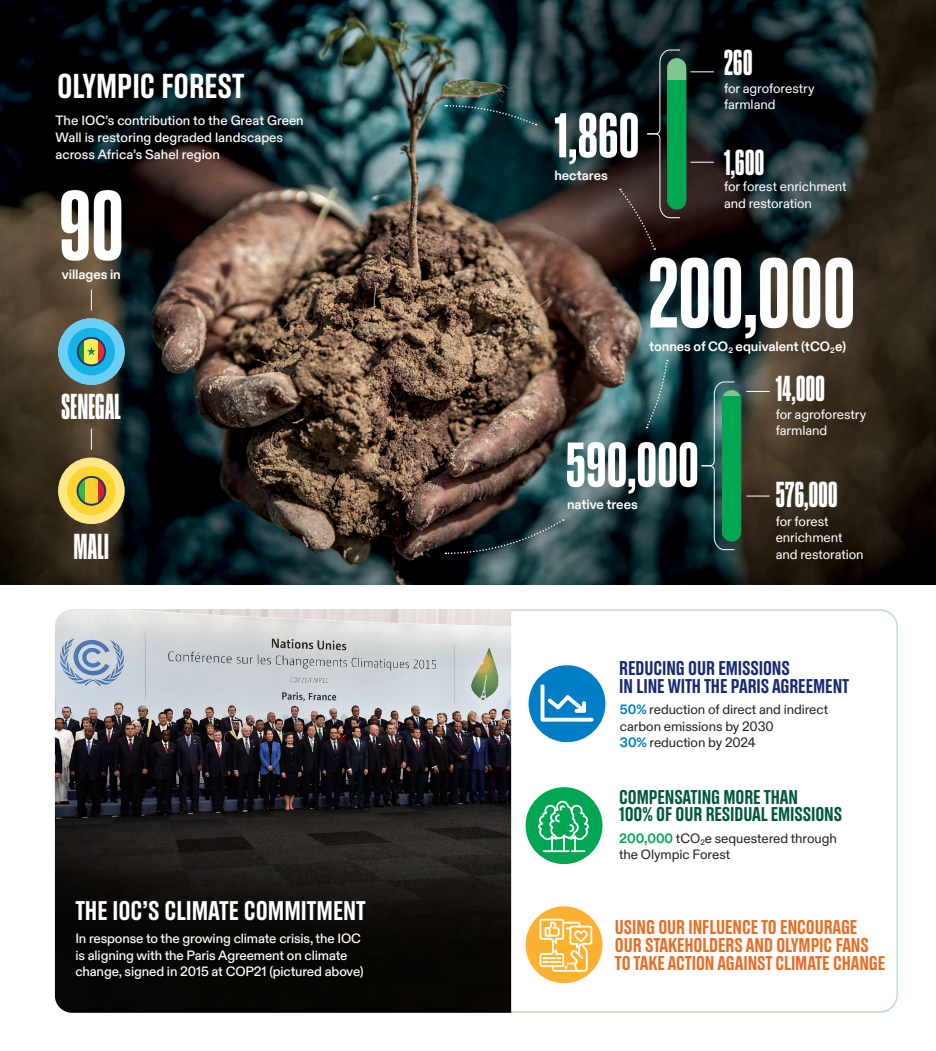
<style>
.page{position:relative;width:936px;height:1051px;background:#fff}
.page>*{position:absolute;margin:0;border:0;box-sizing:border-box;transform-origin:0 0}
.t1{font:condensed 98.7px "Olympic Headline";color:#fff}
.Sans_-_Text_S_-_9{font:condensed 63px "Olympic Headline";color:#fff}
.Sans_-_Text_S_-_9-2{font:extra-condensed 36px "Olympic Headline";letter-spacing:.01em;color:#fff}
.Title_-_Headline_-_15{font:34.5px "Olympic Headline";color:#fff}
.Title_-_Headline_-_15-2{font:27px "Olympic Headline";color:#fff}
.Headline_-_Title_S_-_24{font:19.95px/17.9px "Olympic Headline";letter-spacing:-.005em;color:#e86e25}
.Headline_-_Title_S_-_24-2{font:19.95px/17.9px "Olympic Headline";letter-spacing:-.005em;color:#182b70}
.Headline_-_Title_S_-_24-3{font:19.95px/17.9px "Olympic Headline";letter-spacing:-.005em;color:#00583f}
.S_Text_-_Sans_-_9{font:500 13.5px/16.8px "Olympic Sans";letter-spacing:-.01em;color:#fff}
.BOX_OUT{font:13.5px/16.2px "Olympic Sans";letter-spacing:-.005em;color:#231f20}
.BOX_OUT-2{font:13.5px/16.2px "Olympic Sans";letter-spacing:-.005em;color:#fff}
.BOX_OUT-3{font:700 13.5px "Olympic Sans";letter-spacing:-.005em;color:#fff}
.s1{font-weight:700;color:#007dc5}
.s2{font-weight:700;color:#00a651}
</style>
<div class="page">
<img style="left:0;top:0;width:935px;height:584px">
<svg style="left:91px;top:289px;width:1px;height:21px"></svg>
<svg style="left:91px;top:428px;width:1px;height:21px"></svg>
<svg style="left:445px;top:518px;width:118px;height:36px;background:#2e3a3d"></svg>
<svg style="left:701px;top:381px;width:68px;height:169px;background:#295941"></svg>
<svg style="left:445px;top:104px;width:91px;height:21px;background:#1b484d"></svg>
<svg style="left:646px;top:360px;width:22px;height:68px"></svg>
<svg style="left:618px;top:50px;width:95px;height:200px;background:#1c3024"></svg>
<svg style="left:58px;top:318px;width:67px;height:67px;background:#56a1b0"></svg>
<div style="left:77px;top:337px;width:29px;height:29px;border:2px solid #28326f;border-radius:50%"></div>
<svg style="left:58px;top:457px;width:67px;height:67px;background:#c6ac4d"></svg>
<svg style="left:78px;top:477px;width:6px;height:27px"></svg>
<div style="left:77px;top:476px;width:29px;height:29px;border:2px solid #28326f;border-radius:50%"></div>
<img style="left:55px;top:609px;width:456px;height:403px">
<div style="left:528px;top:664px;width:78px;height:78px;background:#007dc5;border-radius:50%"></div>
<div style="left:527px;top:663px;width:79px;height:80px;border:1px solid #fff;border-radius:50%"></div>
<svg style="left:540px;top:684px;width:53px;height:38px"></svg>
<div style="left:525px;top:786px;width:78px;height:78px;background:#00a651;border-radius:50%"></div>
<div style="left:524px;top:785px;width:79px;height:80px;border:1px solid #fff;border-radius:50%"></div>
<svg style="left:538px;top:800px;width:51px;height:52px"></svg>
<div style="left:525px;top:905px;width:78px;height:78px;background:#fcb131;border-radius:50%"></div>
<div style="left:524px;top:904px;width:79px;height:80px;border:1px solid #fff;border-radius:50%"></div>
<svg style="left:539px;top:917px;width:54px;height:56px"></svg>
<p class="Title_-_Headline_-_15" style="left:57px;top:67px;width:31px">OLYMP</p>
<p class="Title_-_Headline_-_15" style="left:132px;top:67px;width:99px">IC FOREST</p>
<p class="S_Text_-_Sans_-_9" style="left:55px;top:111px;width:250px">The IOC’s contribution to the Great Green<br>Wall is restoring degraded landscapes across Africa’s Sahel region</p>
<p class="t1" style="left:59px;top:173px;width:67px">90</p>
<p class="BOX_OUT-3" style="left:62px;top:264px;width:60px">villages in</p>
<p class="Sans_-_Text_S_-_9-2" style="left:62px;top:388px;width:61px">SENEGAL</p>
<p class="Sans_-_Text_S_-_9-2" style="left:74px;top:527px;width:36px">MALI</p>
<p class="Title_-_Headline_-_15-2" style="left:75px;top:895px;width:292px">THE IOC’S CLIMATE COMMITMENT</p>
<p class="S_Text_-_Sans_-_9" style="left:75px;top:928px;width:290px">In response to the growing climate crisis, the IOC is aligning with the Paris Agreement on climate change, signed in 2015 at COP21 (pictured above)</p>
<p class="Sans_-_Text_S_-_9-2" style="left:724px;top:44px;width:30px">260</p>
<p class="Sans_-_Text_S_-_9" style="left:554px;top:102px;width:87px">1,860</p>
<p class="BOX_OUT-3" style="left:554px;top:165px;width:55px">hectares</p>
<p class="BOX_OUT-2" style="left:724px;top:79px;width:92px">for agroforestry farmland</p>
<p class="Sans_-_Text_S_-_9-2" style="left:724px;top:144px;width:41px">1,600</p>
<p class="BOX_OUT-2" style="left:724px;top:178px;width:124px">for forest enrichment and restoration</p>
<p class="t1" style="left:648px;top:241px;width:209px">200,000</p>
<p class="BOX_OUT-3" style="left:649px;top:336px;width:198px">tonnes of CO<sub>2</sub> equivalent (tCO<sub>2</sub>e)</p>
<p class="Sans_-_Text_S_-_9-2" style="left:775px;top:370px;width:51px">14,000</p>
<p class="BOX_OUT-2" style="left:775px;top:405px;width:92px">for agroforestry farmland</p>
<p class="Sans_-_Text_S_-_9" style="left:565px;top:431px;width:135px">590,000</p>
<p class="BOX_OUT-3" style="left:567px;top:493px;width:72px">native trees</p>
<p class="Sans_-_Text_S_-_9-2" style="left:775px;top:476px;width:63px">576,000</p>
<p class="BOX_OUT-2" style="left:775px;top:512px;width:89px">for forest enrichment and restoration</p>
<p class="Headline_-_Title_S_-_24-2" style="left:619px;top:658px;width:231px">REDUCING OUR EMISSIONS<br>IN LINE WITH THE PARIS AGREEMENT</p>
<p class="BOX_OUT" style="left:620px;top:700px;width:210px"><span class="s1">50%</span> reduction of direct and indirect carbon emissions by 2030</p>
<p class="BOX_OUT" style="left:620px;top:733px;width:137px"><span class="s1">30%</span> reduction by 2024</p>
<p class="Headline_-_Title_S_-_24-3" style="left:619px;top:787px;width:223px">COMPENSATING MORE THAN<br>100% OF OUR RESIDUAL EMISSIONS</p>
<p class="BOX_OUT" style="left:619px;top:829px;width:219px"><span class="s2">200,000</span> tCO<sub>2</sub>e sequestered through the Olympic Forest</p>
<p class="Headline_-_Title_S_-_24" style="left:615px;top:917px;width:192px">USING OUR INFLUENCE TO ENCOURA</p>
<p class="Headline_-_Title_S_-_24" style="left:841px;top:917px;width:18px">GE</p>
<p class="Headline_-_Title_S_-_24" style="left:615px;top:935px;width:180px">OUR STAKEHOLDERS AND OLYMP</p>
<p class="Headline_-_Title_S_-_24" style="left:615px;top:935px;width:272px;text-indent:204px">IC FANS<br>TO TAKE ACTION AGAINST CLIMATE CHANGE</p>
</div>
